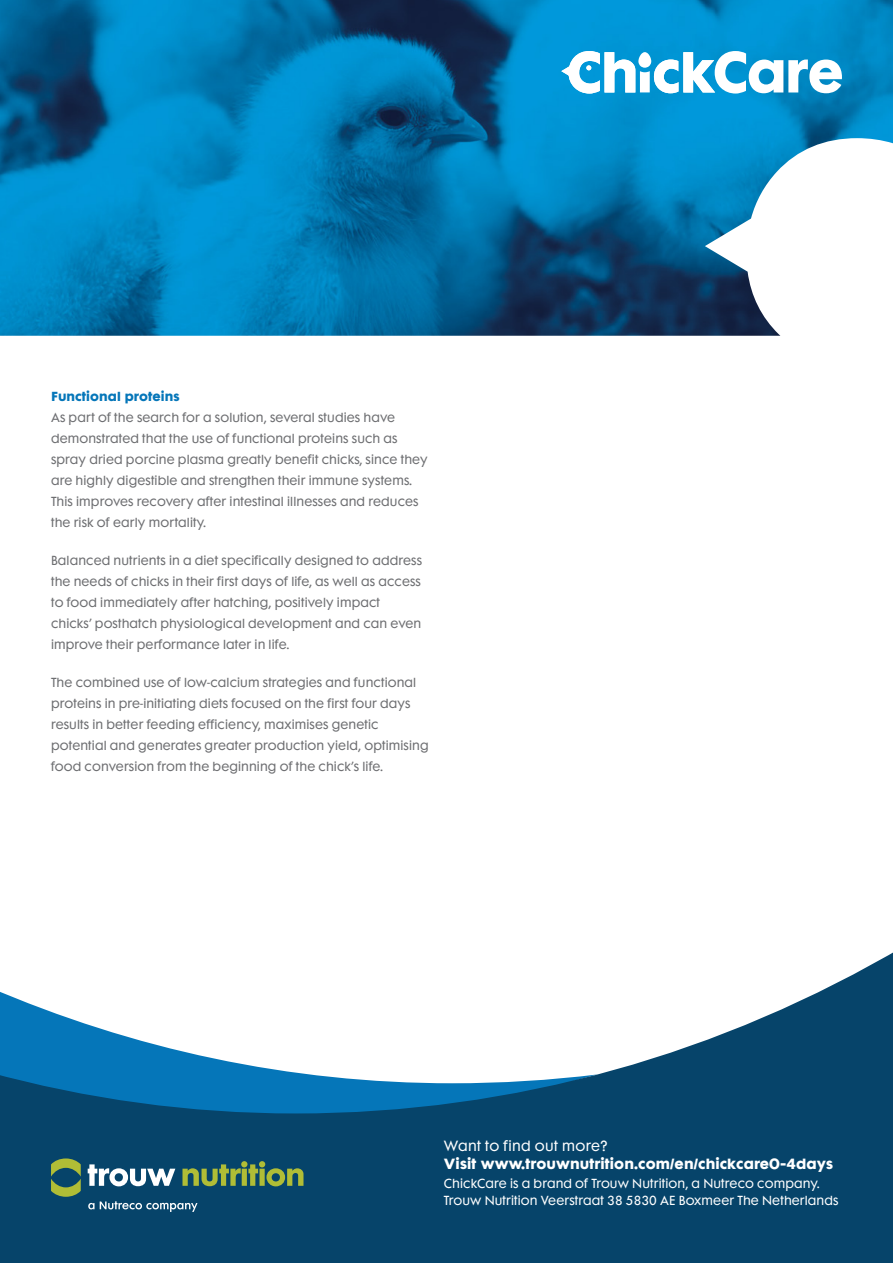
<style>
.page{position:relative;width:893px;height:1263px;background:#fff}
.page>*{position:absolute;margin:0;border:0;box-sizing:border-box;transform-origin:0 0}
.t1{font:700 13.5px "Futura Maxi Std";letter-spacing:.01em;color:#fff}
.t2{font:13.5px "Futura Maxi Std";letter-spacing:.025em;color:#fff}
.t3{font:12px/21px "Futura Maxi Std";letter-spacing:.01em;color:#6d6e71}
.t4{font:12px/16.5px "Futura Maxi Std";letter-spacing:.01em;color:#fff}
.t5{font:700 12px "Futura Maxi Std";letter-spacing:.01em;color:#0576b9}
</style>
<div class="page">
<img style="left:0;top:0;width:893px;height:336px">
<svg style="left:0;top:952px;width:893px;height:311px;fill:#06446a"></svg>
<svg style="left:88px;top:1201px;width:109px;height:11px"></svg>
<svg style="left:51px;top:1158px;width:30px;height:39px"></svg>
<svg style="left:88px;top:1164px;width:87px;height:22px"></svg>
<svg style="left:182px;top:1161px;width:121px;height:25px;background:#557c51"></svg>
<svg style="left:561px;top:51px;width:281px;height:43px"></svg>
<p class="t5" style="left:51px;top:388px;width:130px">Functional proteins</p>
<p class="t3" style="left:51px;top:407px;width:378px">As part of the search for a solution, several studies have demonstrated that the use of functional proteins such as spray dried porcine plasma greatly benefit chicks, since they are highly digestible and strengthen their immune systems.<br>This improves recovery after intestinal illnesses and reduces the risk of early mortality.</p>
<p class="t3" style="left:51px;top:550px;width:373px">Balanced nutrients in a diet specifically designed to address the needs of chicks in their first days of life, as well as access to food immediately after hatching, positively impact chicks’ posthatch physiological development and can even improve their performance later in life.</p>
<p class="t3" style="left:51px;top:672px;width:379px">The combined use of low-calcium strategies and functional proteins in pre-initiating diets focused on the first four days results in better feeding efficiency, maximises genetic potential and generates greater production yield, optimising food conversion from the beginning of the chick’s life.</p>
<p class="t2" style="left:444px;top:1137px;width:165px">Want to find out more?</p>
<p class="t1" style="left:444px;top:1154px;width:391px">Visit www.trouwnutrition.com/en/chickcare0-4days</p>
<p class="t4" style="left:444px;top:1175px;width:396px">ChickCare is a brand of Trouw Nutrition, a Nutreco company.<br>Trouw Nutrition Veerstraat 38 5830 AE Boxmeer The Netherlands</p>
</div>
